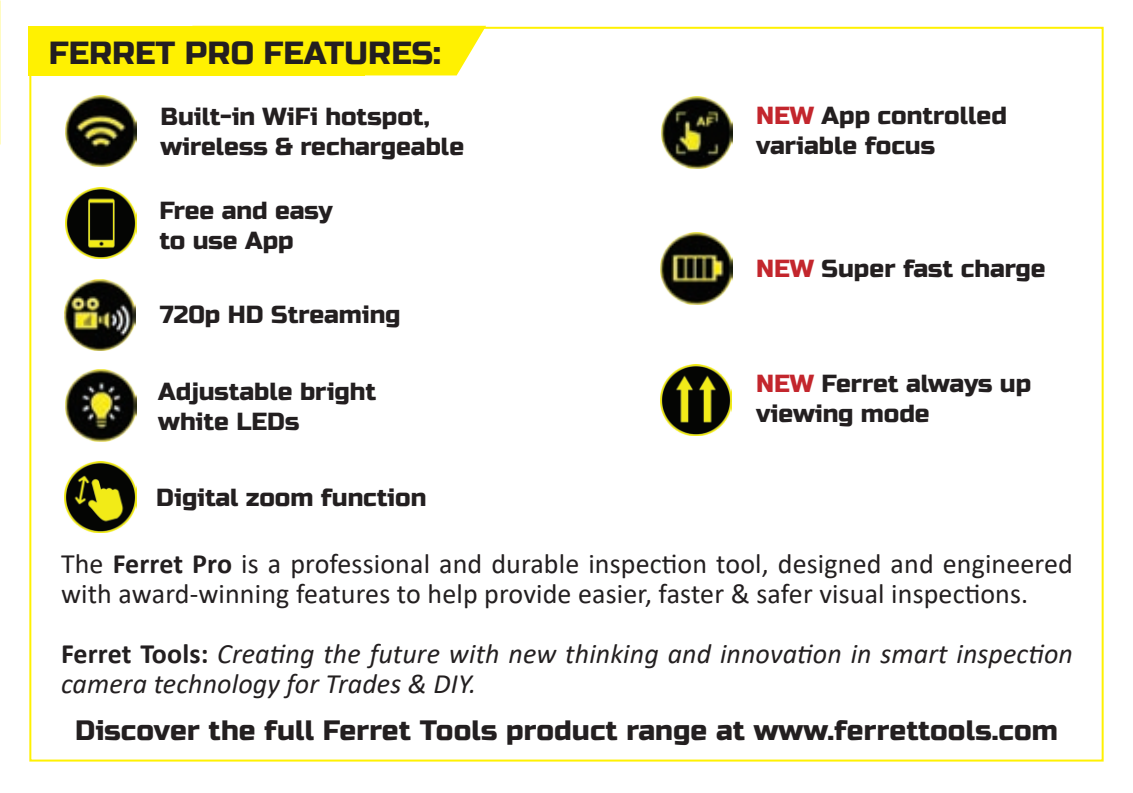
<style>
.page{position:relative;width:1133px;height:793px;background:#fff}
.page>*{position:absolute;margin:0;border:0;box-sizing:border-box;transform-origin:0 0}
.t1{font:32px "Russo One";color:#231f20}
.t2{font:28px/30px "Calibri";letter-spacing:.005em;color:#231f20}
.t3{font:italic 28px/30px "Calibri";letter-spacing:.005em;color:#231f20}
.t4{font:28px "Russo One";letter-spacing:.005em;color:#231f20}
.t5{font:24.8px/29.6px "Russo One";color:#231f20}
.s1{color:#c3262d}
.s2{font-weight:700}
.s3{font-weight:700;font-style:normal}
</style>
<div class="page">
<img style="left:66px;top:95px;width:71px;height:72px">
<img style="left:65px;top:187px;width:72px;height:72px">
<img style="left:65px;top:279px;width:71px;height:71px">
<img style="left:66px;top:370px;width:71px;height:71px">
<img style="left:65px;top:461px;width:71px;height:71px">
<svg style="left:365px;top:26px;width:121px;height:49px;background:#fff21f"></svg>
<div style="left:28px;top:26px;width:337px;height:49px;background:#fff101"></div>
<img style="left:661px;top:97px;width:71px;height:71px">
<img style="left:661px;top:233px;width:71px;height:71px">
<img style="left:660px;top:365px;width:71px;height:70px">
<p class="t1" style="left:49px;top:34px;width:393px">FERRET PRO FEATURES:</p>
<p class="t5" style="left:160px;top:102px;width:305px">Built-in WiFi hotspot, wireless &amp; rechargeable</p>
<p class="t5" style="left:159px;top:197px;width:175px">Free and easy to use App</p>
<p class="t5" style="left:160px;top:300px;width:242px">720p HD Streaming</p>
<p class="t5" style="left:158px;top:377px;width:220px">Adjustable bright white LEDs</p>
<p class="t5" style="left:156px;top:482px;width:271px">Digital zoom function</p>
<p class="t5" style="left:756px;top:102px;width:252px"><span class="s1">NEW</span> App controlled variable focus</p>
<p class="t5" style="left:756px;top:254px;width:291px"><span class="s1">NEW</span> Super fast charge</p>
<p class="t5" style="left:756px;top:369px;width:276px"><span class="s1">NEW</span> Ferret always up viewing mode</p>
<p class="t2" style="left:61px;top:547px;width:1013px">The <span class="s2">Ferret Pro</span> is a professional and durable inspection tool, designed and engineered with award-winning features to help provide easier, faster &amp; safer visual inspections.</p>
<p class="t3" style="left:61px;top:637px;width:1013px"><span class="s3">Ferret Tools:</span> Creating the future with new thinking and innovation in smart inspection camera technology for Trades &amp; DIY.</p>
<p class="t4" style="left:75px;top:713px;width:984px">Discover the full Ferret Tools product range at www.ferrettools.com</p>
</div>
